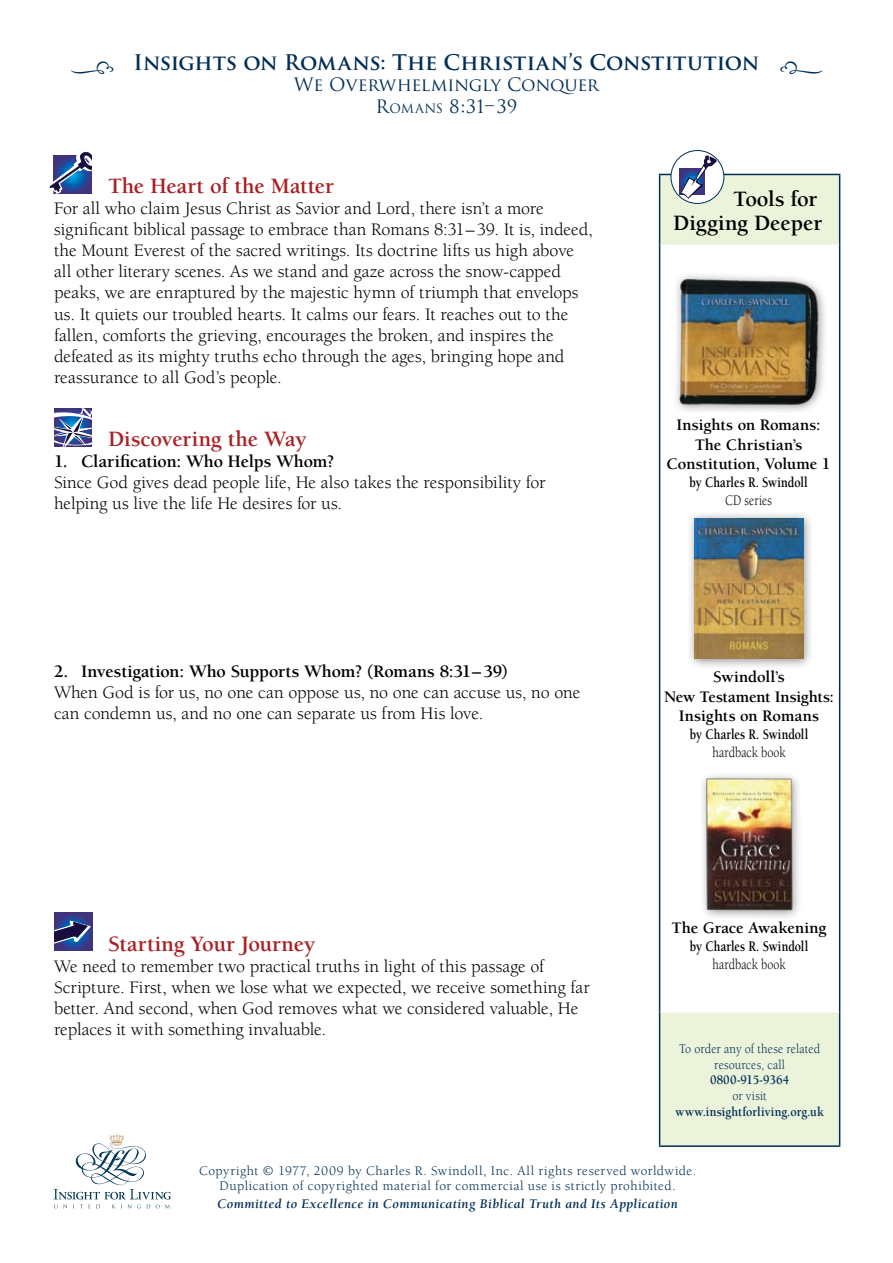
<style>
.page{position:relative;width:893px;height:1263px;background:#fff}
.page>*{position:absolute;margin:0;border:0;box-sizing:border-box;transform-origin:0 0}
.t1{font:36px "Type Embellishments One Plain";color:#002e56}
.t2{font:700 22.5px "Berkeley";letter-spacing:-.005em;color:#aa2024}
.t3{font:700 22.5px/24px "Berkeley";letter-spacing:-.005em;color:#000;text-align:right}
.t4{font:700 21px "Trajan Pro";letter-spacing:-.005em;color:#002e56}
.t5{font:18px/21px "Berkeley";color:#000}
.t6{font:700 18px "Berkeley";letter-spacing:-.01em;color:#000}
.t7{font:18px "Trajan Pro";letter-spacing:-.015em;color:#002e56}
.t8{font:18px "Trajan";color:#002e56}
.t9{font:700 16.5px/19.5px "Berkeley";letter-spacing:-.005em;color:#000;text-align:center}
.t10{font:700 15px "Berkeley";color:#000;scale:.8 1}
.t11{font:15px "Berkeley";letter-spacing:.01em;color:#000;scale:.8 1}
.t12{font:13.5px/15px "Berkeley";letter-spacing:.035em;color:#002e56;text-align:center}
.t13{font:italic 700 13.5px "Berkeley";letter-spacing:.03em;color:#002e56}
.t14{font:700 13.5px "Berkeley";letter-spacing:.005em;color:#002e56;scale:.9 1}
.t15{font:13.5px/15.8px "Berkeley";letter-spacing:.01em;color:#002e56;text-align:center;scale:.9 1}
.t16{font:13.5px "Berkeley";letter-spacing:.035em;color:#002e56;scale:.9 1}
.s1{font-size:12.6px}
</style>
<div class="page">
<svg style="left:660px;top:175px;width:179px;height:970px"></svg>
<hr style="left:659px;top:174px;width:181px;height:1px;background:#002e56">
<hr style="left:659px;top:175px;width:1px;height:70px;background:#002e56">
<hr style="left:839px;top:175px;width:1px;height:70px;background:#002e56">
<hr style="left:659px;top:245px;width:1px;height:767px;background:#002e56">
<hr style="left:839px;top:245px;width:1px;height:767px;background:#002e56">
<hr style="left:659px;top:1012px;width:1px;height:133px;background:#002e56">
<hr style="left:839px;top:1012px;width:1px;height:133px;background:#002e56">
<hr style="left:659px;top:1145px;width:181px;height:2px;background:#002e56">
<div style="left:671px;top:151px;width:53px;height:52px;background:#fff;border-radius:50%"></div>
<div style="left:671px;top:150px;width:53px;height:54px;border:1px solid #002e56;border-radius:50%"></div>
<div style="left:679px;top:169px;width:26px;height:25px;background:#40337b"></div>
<svg style="left:680px;top:155px;width:37px;height:44px"></svg>
<div style="left:699px;top:770px;width:104px;height:150px;background:#000;opacity:.44"></div>
<img style="left:704px;top:777px;width:90px;height:135px">
<div style="left:686px;top:510px;width:128px;height:159px;background:#000;opacity:.44"></div>
<img style="left:695px;top:518px;width:108px;height:140px">
<div style="left:671px;top:269px;width:157px;height:143px;background:#000;opacity:.44"></div>
<img style="left:677px;top:277px;width:147px;height:132px">
<svg style="left:54px;top:1134px;width:117px;height:74px"></svg>
<svg style="left:54px;top:408px;width:38px;height:38px"></svg>
<svg style="left:54px;top:913px;width:38px;height:38px"></svg>
<svg style="left:54px;top:921px;width:37px;height:23px"></svg>
<svg style="left:49px;top:151px;width:42px;height:43px"></svg>
<p class="t4" style="left:133px;top:49px;width:627px">Insights on Romans: The Christian’s Constitution</p>
<p class="t7" style="left:294px;top:73px;width:307px">We Overwhelmingly Conquer</p>
<p class="t8" style="left:376px;top:95px;width:143px">R<span class="s1">OMANS</span> 8:31–39</p>
<h1 class="t1" style="left:69px;top:54px;width:47px">j</h1>
<h1 class="t1" style="left:779px;top:54px;width:47px">i</h1>
<p class="t2" style="left:108px;top:174px;width:227px">The Heart of the Matter</p>
<p class="t5" style="left:54px;top:199px;width:540px">For all who claim Jesus Christ as Savior and Lord, there isn’t a more significant biblical passage to embrace than Romans 8:31–39. It is, indeed, the Mount Everest of the sacred writings. Its doctrine lifts us high above all other literary scenes. As we stand and gaze across the snow-capped peaks, we are enraptured by the majestic hymn of triumph that envelops us. It quiets our troubled hearts. It calms our fears. It reaches out to the fallen, comforts the grieving, encourages the broken, and inspires the defeated as its mighty truths echo through the ages, bringing hope and reassurance to all God’s people.</p>
<p class="t2" style="left:108px;top:427px;width:200px">Discovering the Way</p>
<p class="t6" style="left:54px;top:452px;width:282px">1. Clarification: Who Helps Whom?</p>
<p class="t5" style="left:54px;top:472px;width:493px">Since God gives dead people life, He also takes the responsibility for helping us live the life He desires for us.</p>
<p class="t6" style="left:54px;top:662px;width:455px">2. Investigation: Who Supports Whom? (Romans 8:31–39)</p>
<p class="t5" style="left:54px;top:682px;width:528px">When God is for us, no one can oppose us, no one can accuse us, no one can condemn us, and no one can separate us from His love.</p>
<p class="t2" style="left:108px;top:932px;width:209px">Starting Your Journey</p>
<p class="t5" style="left:54px;top:956px;width:537px">We need to remember two practical truths in light of this passage of Scripture. First, when we lose what we expected, we receive something far better. And second, when God removes what we considered valuable, He replaces it with something invaluable.</p>
<p class="t3" style="left:673px;top:187px;width:151px">Tools for<br>Digging Deeper</p>
<p class="t9" style="left:666px;top:415px;width:166px">Insights on Romans:<br>The Christian’s<br>Constitution, Volume 1</p>
<p class="t10" style="left:689px;top:474px;width:149px">by Charles R. Swindoll</p>
<p class="t11" style="left:725px;top:492px;width:60px">CD series</p>
<p class="t9" style="left:664px;top:668px;width:172px">Swindoll’s<br>New Testament Insights:<br>Insights on Romans</p>
<p class="t10" style="left:690px;top:727px;width:149px">by Charles R. Swindoll</p>
<p class="t11" style="left:712px;top:745px;width:93px">hardback book</p>
<p class="t9" style="left:672px;top:918px;width:156px">The Grace Awakening</p>
<p class="t10" style="left:690px;top:938px;width:149px">by Charles R. Swindoll</p>
<p class="t11" style="left:712px;top:956px;width:93px">hardback book</p>
<p class="t15" style="left:679px;top:1041px;width:158px">To order any of these related resources, call</p>
<p class="t14" style="left:710px;top:1073px;width:90px">0800-915-9364</p>
<p class="t16" style="left:732px;top:1089px;width:40px">or visit</p>
<p class="t14" style="left:676px;top:1104px;width:166px">www.insightforliving.org.uk</p>
<p class="t12" style="left:199px;top:1164px;width:499px">Copyright © 1977, 2009 by Charles R. Swindoll, Inc. All rights reserved worldwide.<br>Duplication of copyrighted material for commercial use is strictly prohibited.</p>
<p class="t13" style="left:217px;top:1197px;width:462px">Committed to Excellence in Communicating Biblical Truth and Its Application</p>
</div>
